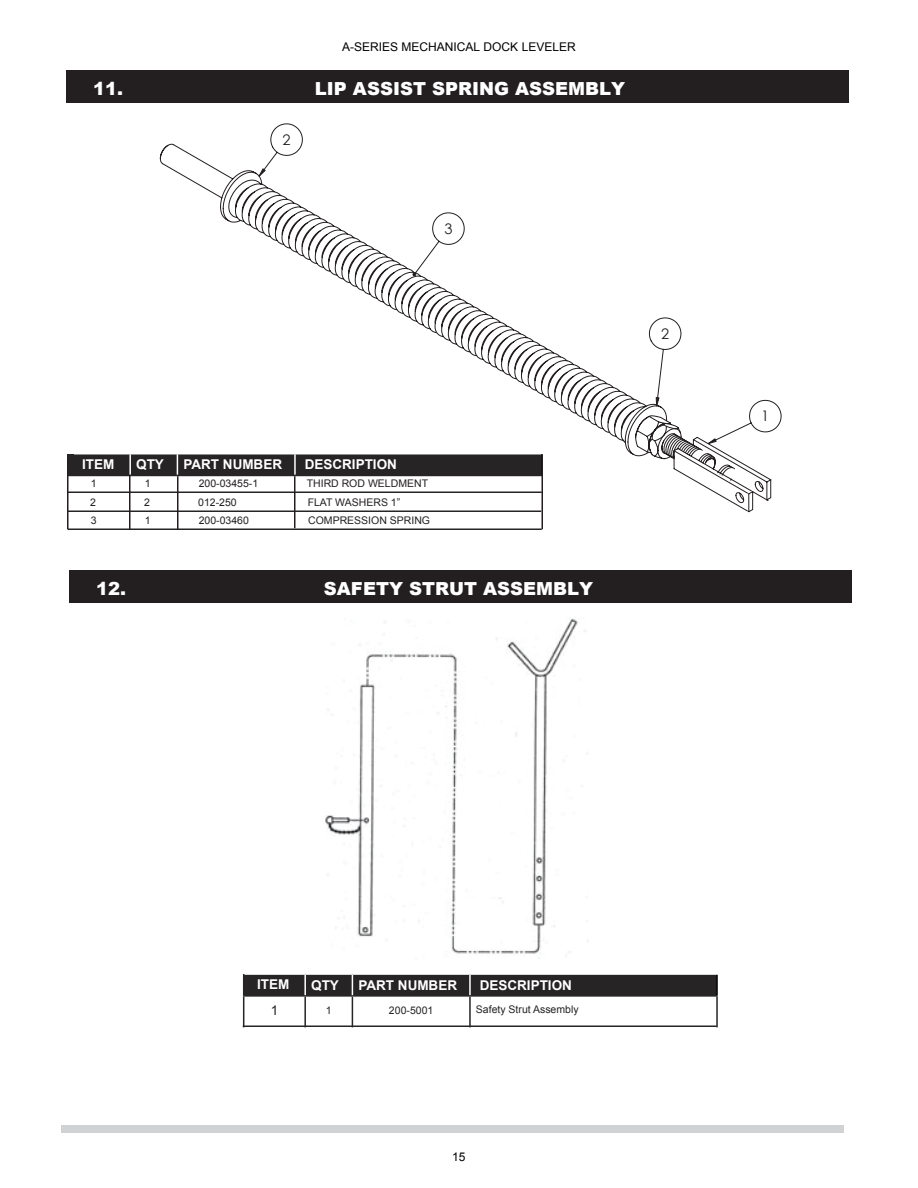
<style>
.page{position:relative;width:918px;height:1188px;background:#fff}
.page>*{position:absolute;margin:0;border:0;box-sizing:border-box;transform-origin:0 0}
.t1{font:900 18px "Arial";color:#fff}
.t2{font:14.55px "Century Gothic";color:#231f20}
.t3{font:700 13.5px "Arial";color:#fff}
.t4{font:13.5px "Arial";color:#262424}
.t5{font:12px "Arial";color:#000}
.t6{font:10.5px "Arial";color:#231f20}
.t7{font:10.5px "Arial";color:#262424}
</style>
<div class="page">
<div style="left:62px;top:1125px;width:782px;height:7px;background:#d1d2d4"></div>
<div style="left:66px;top:70px;width:783px;height:33px;background:#231f20"></div>
<svg style="left:159px;top:143px;width:613px;height:370px"></svg>
<svg style="left:412px;top:212px;width:53px;height:65px"></svg>
<svg style="left:649px;top:317px;width:33px;height:90px"></svg>
<svg style="left:707px;top:400px;width:75px;height:45px"></svg>
<svg style="left:258px;top:123px;width:45px;height:54px"></svg>
<div style="left:69px;top:570px;width:783px;height:33px;background:#231f20"></div>
<img style="left:325px;top:618px;width:261px;height:340px">
<hr style="left:243px;top:997px;width:1px;height:30px;background:#262424">
<hr style="left:304px;top:997px;width:2px;height:30px;background:#262424">
<hr style="left:352px;top:997px;width:1px;height:30px;background:#262424">
<hr style="left:469px;top:997px;width:2px;height:30px;background:#262424">
<hr style="left:716px;top:997px;width:2px;height:30px;background:#262424">
<hr style="left:243px;top:995px;width:62px;height:2px;background:#262424">
<hr style="left:305px;top:995px;width:47px;height:2px;background:#262424">
<hr style="left:352px;top:995px;width:118px;height:2px;background:#262424">
<hr style="left:470px;top:995px;width:248px;height:2px;background:#262424">
<div style="left:243px;top:974px;width:473px;height:22px;background:#262424"></div>
<hr style="left:470px;top:973px;width:248px;height:2px;background:#fff">
<hr style="left:469px;top:975px;width:2px;height:20px;background:#fff">
<hr style="left:716px;top:975px;width:2px;height:20px;background:#050504">
<hr style="left:243px;top:1026px;width:474px;height:1px;background:#262424">
<hr style="left:130px;top:453px;width:47px;height:1px;background:#fff">
<hr style="left:177px;top:453px;width:118px;height:1px;background:#fff">
<hr style="left:295px;top:453px;width:248px;height:1px;background:#fff">
<hr style="left:68px;top:492px;width:474px;height:1px;background:#262424">
<hr style="left:67px;top:511px;width:474px;height:1px;background:#262424">
<hr style="left:68px;top:529px;width:474px;height:1px;background:#262424">
<hr style="left:67px;top:455px;width:1px;height:74px;background:#231f20">
<hr style="left:542px;top:454px;width:1px;height:75px;background:#231f20">
<hr style="left:294px;top:476px;width:1px;height:52px;background:#231f20">
<hr style="left:177px;top:476px;width:1px;height:53px;background:#231f20">
<hr style="left:129px;top:475px;width:1px;height:55px;background:#231f20">
<div style="left:67px;top:454px;width:475px;height:22px;background:#262424"></div>
<p class="t5" style="left:342px;top:39px;width:235px">A-SERIES MECHANICAL DOCK LEVELER</p>
<h1 class="t1" style="left:93px;top:75px;width:32px">11.</h1>
<h1 class="t1" style="left:315px;top:75px;width:312px">LIP ASSIST SPRING ASSEMBLY</h1>
<h2 class="t2" style="left:283px;top:129px;width:10px">2</h2>
<h2 class="t2" style="left:444px;top:218px;width:10px">3</h2>
<h2 class="t2" style="left:661px;top:323px;width:10px">2</h2>
<p class="t3" style="left:82px;top:455px;width:34px">ITEM</p>
<p class="t3" style="left:136px;top:456px;width:29px">QTY</p>
<p class="t3" style="left:183px;top:456px;width:100px">PART NUMBER</p>
<p class="t3" style="left:305px;top:456px;width:94px">DESCRIPTION</p>
<p class="t6" style="left:91px;top:476px;width:7px">1</p>
<p class="t6" style="left:145px;top:476px;width:7px">1</p>
<p class="t6" style="left:199px;top:476px;width:61px">200-03455-1</p>
<p class="t6" style="left:307px;top:476px;width:123px">THIRD ROD WELDMENT</p>
<p class="t6" style="left:90px;top:495px;width:7px">2</p>
<p class="t6" style="left:144px;top:495px;width:7px">2</p>
<p class="t6" style="left:198px;top:495px;width:40px">012-250</p>
<p class="t6" style="left:308px;top:495px;width:94px">FLAT WASHERS 1”</p>
<p class="t6" style="left:91px;top:513px;width:7px">3</p>
<p class="t6" style="left:145px;top:513px;width:7px">1</p>
<p class="t6" style="left:199px;top:513px;width:52px">200-03460</p>
<p class="t6" style="left:308px;top:513px;width:123px">COMPRESSION SPRING</p>
<h1 class="t1" style="left:96px;top:575px;width:32px">12.</h1>
<h1 class="t1" style="left:324px;top:575px;width:271px">SAFETY STRUT ASSEMBLY</h1>
<h2 class="t2" style="left:761px;top:406px;width:10px">1</h2>
<p class="t3" style="left:257px;top:976px;width:34px">ITEM</p>
<p class="t3" style="left:311px;top:976px;width:29px">QTY</p>
<p class="t3" style="left:358px;top:976px;width:100px">PART NUMBER</p>
<p class="t3" style="left:480px;top:976px;width:94px">DESCRIPTION</p>
<p class="t4" style="left:271px;top:1001px;width:9px">1</p>
<p class="t7" style="left:326px;top:1003px;width:7px">1</p>
<p class="t7" style="left:389px;top:1003px;width:46px">200-5001</p>
<p class="t7" style="left:476px;top:1002px;width:104px">Safety Strut Assembly</p>
<p class="t5" style="left:452px;top:1148px;width:15px">15</p>
</div>
